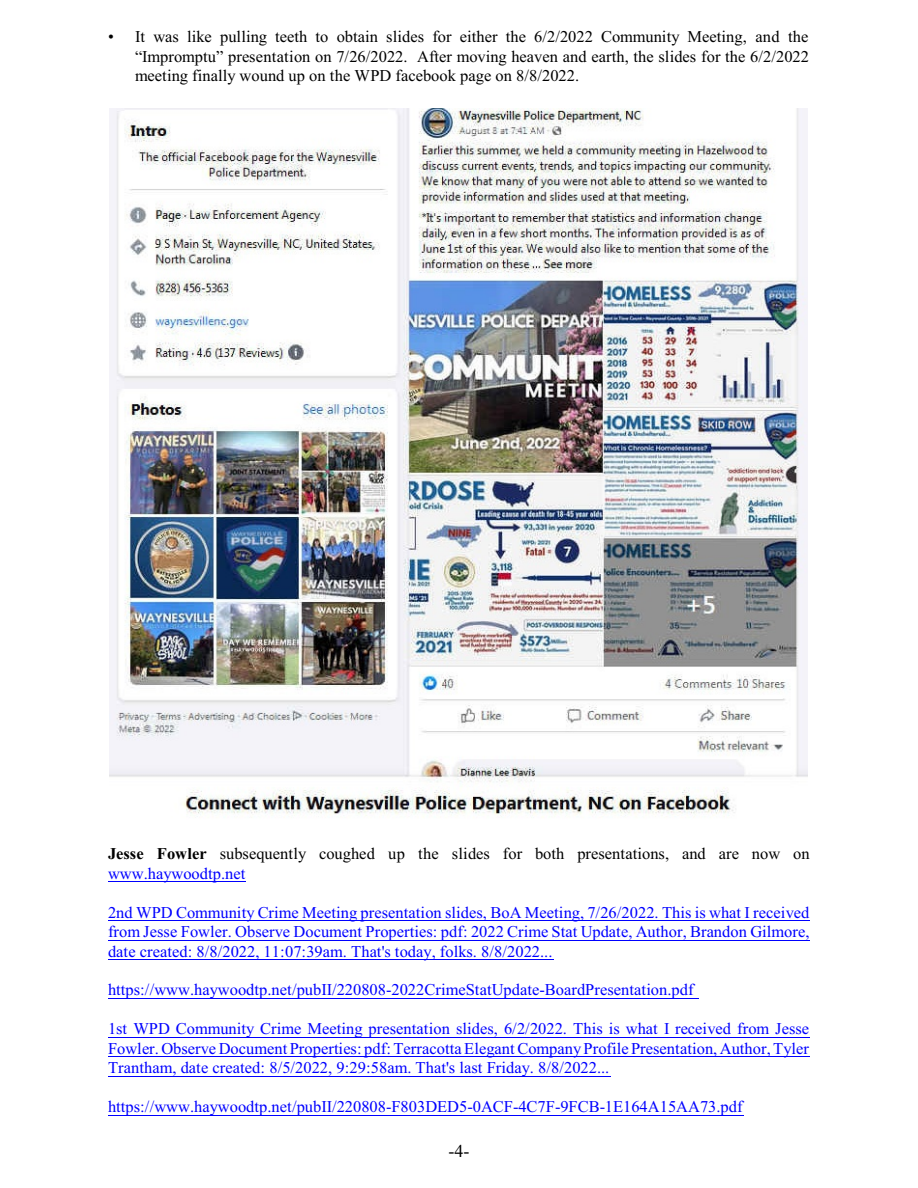
<style>
.page{position:relative;width:918px;height:1188px;background:#fff}
.page>*{position:absolute;margin:0;border:0;box-sizing:border-box;transform-origin:0 0}
.t1{font:18px "Times New Roman";color:#000}
.t2{font:16.5px/19.5px "Times New Roman";color:#00f;text-align:justify}
.t3{font:16.5px/19.5px "Times New Roman";color:#000;text-align:justify}
.s1{font-weight:700}
.s2{color:#00f}
</style>
<div class="page">
<img style="left:109px;top:108px;width:699px;height:709px">
<hr style="left:108px;top:881px;width:138px;height:1px;background:#00f">
<hr style="left:108px;top:920px;width:702px;height:1px;background:#00f">
<hr style="left:108px;top:940px;width:702px;height:1px;background:#00f">
<hr style="left:108px;top:959px;width:445px;height:1px;background:#00f">
<hr style="left:108px;top:998px;width:590px;height:1px;background:#00f">
<hr style="left:108px;top:1037px;width:702px;height:1px;background:#00f">
<hr style="left:108px;top:1056px;width:702px;height:1px;background:#00f">
<hr style="left:108px;top:1076px;width:502px;height:1px;background:#00f">
<hr style="left:108px;top:1115px;width:635px;height:1px;background:#00f">
<p class="t3" style="left:135px;top:29px;width:676px;text-indent:-27px">• It was like pulling teeth to obtain slides for either the 6/2/2022 Community Meeting, and the “Impromptu” presentation on 7/26/2022. After moving heaven and earth, the slides for the 6/2/2022 meeting finally wound up on the WPD facebook page on 8/8/2022.</p>
<p class="t3" style="left:108px;top:846px;width:703px"><span class="s1">Jesse Fowler</span> subsequently coughed up the slides for both presentations, and are now on <span class="s2">www.haywoodtp.net</span></p>
<p class="t2" style="left:108px;top:904px;width:703px">2nd WPD Community Crime Meeting presentation slides, BoA Meeting, 7/26/2022. This is what I received from Jesse Fowler. Observe Document Properties: pdf: 2022 Crime Stat Update, Author, Brandon Gilmore, date created: 8/8/2022, 11:07:39am. That's today, folks. 8/8/2022...</p>
<p class="t2" style="left:108px;top:982px;width:587px">https://www.haywoodtp.net/pubII/220808-2022CrimeStatUpdate-BoardPresentation.pdf</p>
<p class="t2" style="left:108px;top:1021px;width:703px">1st WPD Community Crime Meeting presentation slides, 6/2/2022. This is what I received from Jesse Fowler. Observe Document Properties: pdf:Terracotta Elegant Company Profile Presentation, Author, Tyler Trantham, date created: 8/5/2022, 9:29:58am. That's last Friday. 8/8/2022...</p>
<p class="t2" style="left:108px;top:1098px;width:636px">https://www.haywoodtp.net/pubII/220808-F803DED5-0ACF-4C7F-9FCB-1E164A15AA73.pdf</p>
<p class="t1" style="left:449px;top:1144px;width:22px">-4-</p>
</div>
